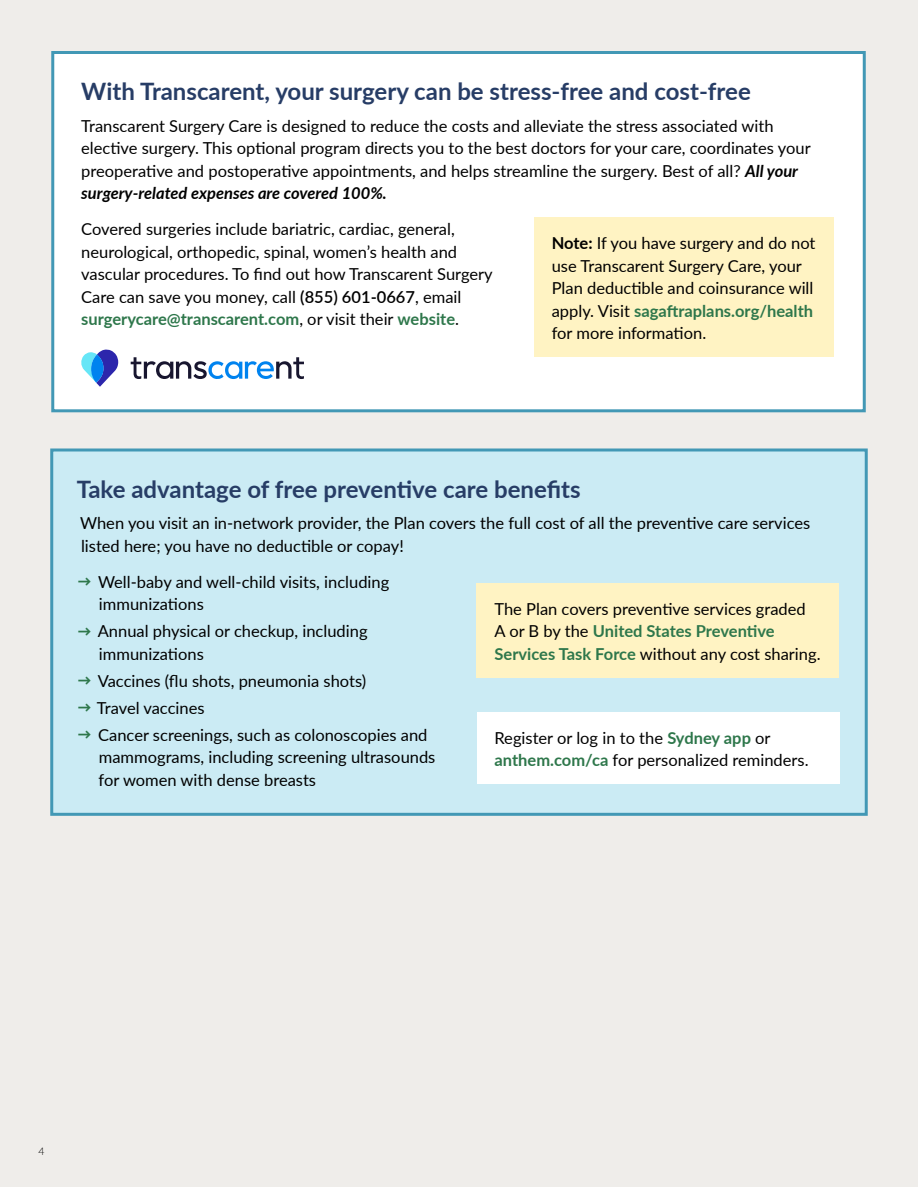
<style>
.page{position:relative;width:918px;height:1188px;background:#fff}
.page>*{position:absolute;margin:0;border:0;box-sizing:border-box;transform-origin:0 0}
.t1{font:700 24px "Lato";color:#273d66}
.t2{font:16.5px/22.5px "Lato";color:#000}
.t3{font:300 10.5px "Lato";color:#000}
.s1{font-weight:700;font-style:italic}
.s2{font-weight:600}
.s3{font-weight:700;color:#2e774b}
.s4{font-weight:700}
.s5{font-weight:900;font-size:13.5px;color:#2e774b}
</style>
<div class="page">
<div style="left:0;top:0;width:918px;height:1186px;background:#efedea"></div>
<div style="left:53px;top:52px;width:811px;height:359px;background:#fff"></div>
<div style="left:51px;top:51px;width:815px;height:361px;border:3px solid #4298b5"></div>
<svg style="left:81px;top:349px;width:37px;height:38px"></svg>
<svg style="left:131px;top:357px;width:173px;height:22px"></svg>
<div style="left:534px;top:218px;width:300px;height:139px;background:#fff3c3"></div>
<div style="left:52px;top:450px;width:814px;height:364px;background:#cbebf4"></div>
<div style="left:50px;top:448px;width:818px;height:368px;border:3px solid #4298b5"></div>
<div style="left:477px;top:713px;width:363px;height:71px;background:#fff"></div>
<div style="left:477px;top:584px;width:362px;height:94px;background:#fff3c3"></div>
<h1 class="t1" style="left:81px;top:74px;width:671px">With Transcarent, your surgery can be stress-free and cost-free</h1>
<p class="t2" style="left:81px;top:114px;width:731px">Transcarent Surgery Care is designed to reduce the costs and alleviate the stress associated with elective surgery. This optional program directs you to the best doctors for your care, coordinates your preoperative and postoperative appointments, and helps streamline the surgery. Best of all? <span class="s1">All your surgery-related expenses are covered 100%.</span></p>
<p class="t2" style="left:81px;top:217px;width:413px">Covered surgeries include bariatric, cardiac, general, neurological, orthopedic, spinal, women’s health and vascular procedures. To find out how Transcarent Surgery Care can save you money, call <span class="s2">(855) 601-0667</span>, email <span class="s3">surgerycare@transcarent.com</span>, or visit their <span class="s3">website</span>.</p>
<p class="t2" style="left:552px;top:231px;width:265px"><span class="s4">Note:</span> If you have surgery and do not use Transcarent Surgery Care, your Plan deductible and coinsurance will apply. Visit <span class="s3">sagaftraplans.org/health </span>for more information.</p>
<h1 class="t1" style="left:77px;top:471px;width:505px">Take advantage of free preventive care benefits</h1>
<p class="t2" style="left:80px;top:511px;width:732px">When you visit an in-network provider, the Plan covers the full cost of all the preventive care services listed here; you have no deductible or copay!</p>
<p class="t2" style="left:99px;top:570px;width:292px;text-indent:-21px"><span class="s5">→</span> Well-baby and well-child visits, including immunizations</p>
<p class="t2" style="left:99px;top:619px;width:270px;text-indent:-21px"><span class="s5">→</span> Annual physical or checkup, including immunizations</p>
<p class="t2" style="left:78px;top:669px;width:290px"><span class="s5">→</span> Vaccines (flu shots, pneumonia shots)</p>
<p class="t2" style="left:78px;top:696px;width:128px"><span class="s5">→</span> Travel vaccines</p>
<p class="t2" style="left:99px;top:723px;width:338px;text-indent:-21px"><span class="s5">→</span> Cancer screenings, such as colonoscopies and mammograms, including screening ultrasounds for women with dense breasts</p>
<p class="t2" style="left:495px;top:726px;width:316px">Register or log in to the <span class="s3">Sydney app</span> or <span class="s3">anthem.com/ca</span> for personalized reminders.</p>
<p class="t2" style="left:495px;top:597px;width:328px">The Plan covers preventive services graded<br>A or B by the <span class="s3">United States Preventive<br>Services Task Force</span> without any cost sharing.</p>
<p class="t3" style="left:38px;top:1144px;width:8px">4</p>
</div>
